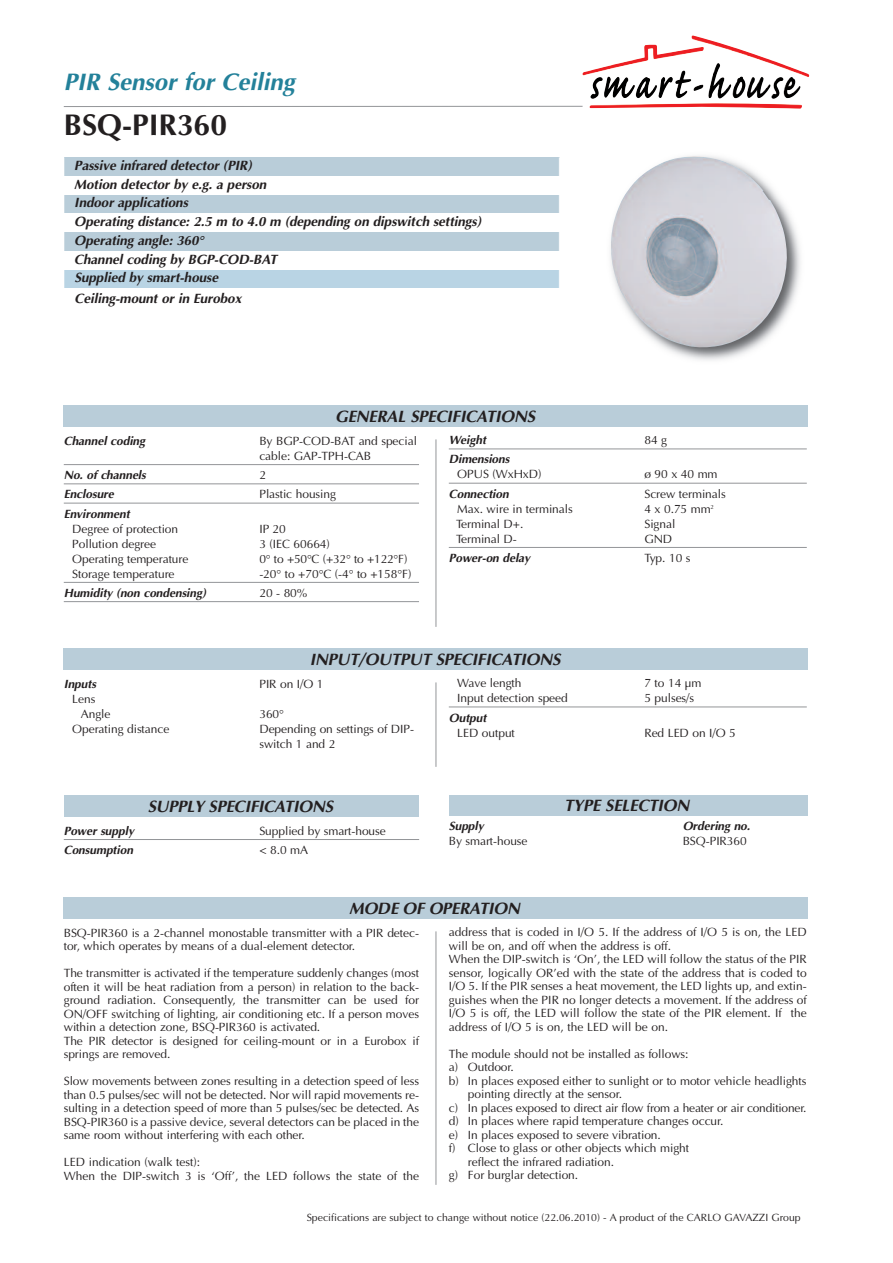
<style>
.page{position:relative;width:893px;height:1263px;background:#fff}
.page>*{position:absolute;margin:0;border:0;box-sizing:border-box;transform-origin:0 0}
.t1{font:700 30px "Optima";color:#231f20}
.t2{font:italic 700 24px "Optima";color:#23819a}
.t3{font:italic 700 16.5px "Optima";letter-spacing:-.01em;color:#231f20}
.t4{font:italic 700 13.5px/18.8px "Optima";letter-spacing:-.005em;color:#231f20}
.t5{font:12px/13.5px "Optima";letter-spacing:-.005em;color:#231f20}
.t6{font:italic 700 12px "Optima";letter-spacing:-.005em;color:#231f20}
.t7{font:12px "Optima";letter-spacing:.295em;color:#231f20}
.t8{font:10.5px "Optima";color:#231f20}
</style>
<div class="page">
<img style="left:582px;top:35px;width:227px;height:74px">
<hr style="left:64px;top:106px;width:519px;height:1px;background:#939598">
<img style="left:610px;top:211px;width:191px;height:150px">
<img style="left:611px;top:156px;width:176px;height:191px">
<div style="left:64px;top:157px;width:495px;height:19px;background:#b9cdd9"></div>
<div style="left:64px;top:195px;width:495px;height:18px;background:#b9cdd9"></div>
<div style="left:64px;top:232px;width:495px;height:19px;background:#b9cdd9"></div>
<div style="left:64px;top:270px;width:495px;height:18px;background:#b9d4e4"></div>
<hr style="left:64px;top:157px;width:1px;height:150px;background:#fff">
<hr style="left:64px;top:839px;width:355px;height:1px;background:#939598">
<div style="left:64px;top:796px;width:355px;height:21px;background:#b9cdd9"></div>
<div style="left:449px;top:796px;width:358px;height:20px;background:#b9cdd9"></div>
<hr style="left:64px;top:464px;width:355px;height:1px;background:#939598">
<hr style="left:64px;top:483px;width:355px;height:1px;background:#939598">
<hr style="left:64px;top:503px;width:355px;height:1px;background:#939598">
<hr style="left:64px;top:582px;width:355px;height:1px;background:#939598">
<hr style="left:64px;top:601px;width:355px;height:1px;background:#939598">
<div style="left:64px;top:406px;width:744px;height:21px;background:#b9cdd9"></div>
<hr style="left:449px;top:448px;width:358px;height:1px;background:#939598">
<hr style="left:449px;top:483px;width:358px;height:1px;background:#939598">
<hr style="left:449px;top:547px;width:358px;height:1px;background:#939598">
<hr style="left:435px;top:439px;width:1px;height:188px;background:#939598">
<div style="left:64px;top:649px;width:744px;height:21px;background:#b9cdd9"></div>
<hr style="left:449px;top:706px;width:358px;height:1px;background:#939598">
<hr style="left:435px;top:682px;width:1px;height:85px;background:#939598">
<div style="left:64px;top:898px;width:744px;height:21px;background:#b9cdd9"></div>
<hr style="left:435px;top:931px;width:1px;height:254px;background:#939598">
<h2 class="t2" style="left:64px;top:68px;width:232px">PIR Sensor for Ceiling</h2>
<h1 class="t1" style="left:64px;top:108px;width:165px">BSQ-PIR360</h1>
<p class="t4" style="left:74px;top:156px;width:408px">Passive infrared detector (PIR)<br>Motion detector by e.g. a person<br>Indoor applications<br>Operating distance: 2.5 m to 4.0 m (depending on dipswitch settings)<br>Operating angle: 360°<br>Channel coding by BGP-COD-BAT<br>Supplied by smart-house</p>
<p class="t4" style="left:74px;top:289px;width:168px">Ceiling-mount or in Eurobox</p>
<h3 class="t3" style="left:335px;top:406px;width:201px">GENERAL SPECIFICATIONS</h3>
<p class="t6" style="left:449px;top:433px;width:39px">Weight</p>
<p class="t5" style="left:644px;top:433px;width:24px">84 g</p>
<p class="t6" style="left:449px;top:452px;width:62px">Dimensions</p>
<p class="t5" style="left:457px;top:468px;width:86px">OPUS (WxHxD)</p>
<p class="t7" style="left:644px;top:467px;width:75px">ø90x40mm</p>
<p class="t6" style="left:449px;top:487px;width:62px">Connection</p>
<p class="t5" style="left:644px;top:487px;width:83px">Screw terminals</p>
<p class="t5" style="left:457px;top:502px;width:117px">Max. wire in terminals</p>
<p class="t5" style="left:644px;top:502px;width:71px">4 x 0.75 mm<sup>2</sup></p>
<p class="t5" style="left:456px;top:517px;width:69px">Terminal D+.</p>
<p class="t5" style="left:644px;top:517px;width:32px">Signal</p>
<p class="t5" style="left:456px;top:532px;width:62px">Terminal D-</p>
<p class="t5" style="left:644px;top:532px;width:29px">GND</p>
<p class="t6" style="left:449px;top:551px;width:83px">Power-on delay</p>
<p class="t5" style="left:644px;top:551px;width:48px">Typ. 10 s</p>
<p class="t6" style="left:64px;top:434px;width:83px">Channel coding</p>
<p class="t5" style="left:259px;top:433px;width:159px;line-height:15px">By BGP-COD-BAT and special cable: GAP-TPH-CAB</p>
<p class="t6" style="left:64px;top:468px;width:84px">No. of channels</p>
<p class="t5" style="left:259px;top:468px;width:8px">2</p>
<p class="t6" style="left:64px;top:487px;width:52px">Enclosure</p>
<p class="t5" style="left:259px;top:487px;width:78px">Plastic housing</p>
<p class="t6" style="left:64px;top:506px;width:67px">Environment</p>
<p class="t5" style="left:72px;top:522px;width:107px">Degree of protection</p>
<p class="t5" style="left:259px;top:522px;width:28px">IP 20</p>
<p class="t5" style="left:72px;top:537px;width:85px">Pollution degree</p>
<p class="t5" style="left:259px;top:537px;width:72px">3 (IEC 60664)</p>
<p class="t5" style="left:72px;top:552px;width:118px">Operating temperature</p>
<p class="t5" style="left:259px;top:552px;width:149px">0° to +50°C (+32° to +122°F)</p>
<p class="t5" style="left:72px;top:567px;width:104px">Storage temperature</p>
<p class="t5" style="left:259px;top:567px;width:154px">-20° to +70°C (-4° to +158°F)</p>
<p class="t6" style="left:64px;top:586px;width:144px">Humidity (non condensing)</p>
<p class="t5" style="left:259px;top:586px;width:50px">20 - 80%</p>
<h3 class="t3" style="left:310px;top:649px;width:252px">INPUT/OUTPUT SPECIFICATIONS</h3>
<p class="t5" style="left:457px;top:676px;width:66px">Wave length</p>
<p class="t5" style="left:644px;top:676px;width:59px">7 to 14 µm</p>
<p class="t5" style="left:457px;top:691px;width:112px">Input detection speed</p>
<p class="t5" style="left:644px;top:691px;width:51px">5 pulses/s</p>
<p class="t6" style="left:449px;top:710px;width:39px">Output</p>
<p class="t5" style="left:457px;top:726px;width:59px">LED output</p>
<p class="t5" style="left:644px;top:726px;width:93px">Red LED on I/O 5</p>
<p class="t6" style="left:64px;top:677px;width:34px">Inputs</p>
<p class="t5" style="left:259px;top:677px;width:66px">PIR on I/O 1</p>
<p class="t5" style="left:81px;top:691px;width:31px;line-height:15px;text-indent:-9px">Lens<br>Angle</p>
<p class="t5" style="left:259px;top:707px;width:26px">360°</p>
<p class="t5" style="left:72px;top:722px;width:99px">Operating distance</p>
<p class="t5" style="left:259px;top:721px;width:156px;line-height:15px">Depending on settings of DIP&shy;switch 1 and 2</p>
<h3 class="t3" style="left:148px;top:796px;width:187px">SUPPLY SPECIFICATIONS</h3>
<p class="t6" style="left:64px;top:824px;width:72px">Power supply</p>
<p class="t5" style="left:259px;top:824px;width:128px">Supplied by smart-house</p>
<p class="t6" style="left:64px;top:843px;width:71px">Consumption</p>
<p class="t5" style="left:259px;top:843px;width:50px">&lt; 8.0 mA</p>
<h3 class="t3" style="left:564px;top:796px;width:127px">TYPE SELECTION</h3>
<p class="t6" style="left:449px;top:819px;width:36px">Supply</p>
<p class="t6" style="left:683px;top:819px;width:69px">Ordering no.</p>
<p class="t5" style="left:449px;top:834px;width:80px">By smart-house</p>
<p class="t5" style="left:683px;top:834px;width:66px">BSQ-PIR360</p>
<h3 class="t3" style="left:349px;top:898px;width:172px">MODE OF OPERATION</h3>
<p class="t5" style="left:449px;top:925px;width:359px">address that is coded in I/O 5. If the address of I/O 5 is on, the LED will be on, and off when the address is off.<br>When the DIP-switch is ‘On’, the LED will follow the status of the PIR sensor, logically OR’ed with the state of the address that is coded to I/O 5. If the PIR senses a heat movement, the LED lights up, and extin&shy;guishes when the PIR no longer detects a movement. If the address of I/O 5 is off, the LED will follow the state of the PIR element. If the address of I/O 5 is on, the LED will be on.</p>
<p class="t5" style="left:449px;top:1047px;width:241px">The module should not be installed as follows:</p>
<p class="t5" style="left:449px;top:1060px;width:67px">a) Outdoor.</p>
<p class="t5" style="left:449px;top:1074px;width:359px">b) In places exposed either to sunlight or to motor vehicle headlights</p>
<p class="t5" style="left:468px;top:1087px;width:156px">pointing directly at the sensor.</p>
<p class="t5" style="left:449px;top:1101px;width:359px">c) In places exposed to direct air flow from a heater or air conditioner.</p>
<p class="t5" style="left:449px;top:1114px;width:276px">d) In places where rapid temperature changes occur.</p>
<p class="t5" style="left:449px;top:1128px;width:214px">e) In places exposed to severe vibration.</p>
<p class="t5" style="left:449px;top:1141px;width:242px">f) Close to glass or other objects which might</p>
<p class="t5" style="left:468px;top:1155px;width:148px">reflect the infrared radiation.</p>
<p class="t5" style="left:449px;top:1168px;width:131px">g) For burglar detection.</p>
<p class="t5" style="left:64px;top:926px;width:357px">BSQ-PIR360 is a 2-channel monostable transmitter with a PIR detec&shy;tor, which operates by means of a dual-element detector.</p>
<p class="t5" style="left:64px;top:966px;width:357px">The transmitter is activated if the temperature suddenly changes (most often it will be heat radiation from a person) in relation to the back&shy;ground radiation. Consequently, the transmitter can be used for ON/OFF switching of lighting, air conditioning etc. If a person moves within a detection zone, BSQ-PIR360 is activated.<br>The PIR detector is designed for ceiling-mount or in a Eurobox if springs are removed.</p>
<p class="t5" style="left:64px;top:1074px;width:357px;text-align:justify">Slow movements between zones resulting in a detection speed of less than 0.5 pulses/sec will not be detected. Nor will rapid movements re&shy;sulting in a detection speed of more than 5 pulses/sec be detected. As BSQ-PIR360 is a passive device, several detectors can be placed in the same room without interfering with each other.</p>
<p class="t5" style="left:64px;top:1155px;width:357px">LED indication (walk test):<br>When the DIP-switch 3 is ‘Off’, the LED follows the state of the</p>
<p class="t8" style="left:307px;top:1211px;width:495px">Specifications are subject to change without notice (22.06.2010) - A product of the CARLO GAVAZZI Group</p>
</div>
